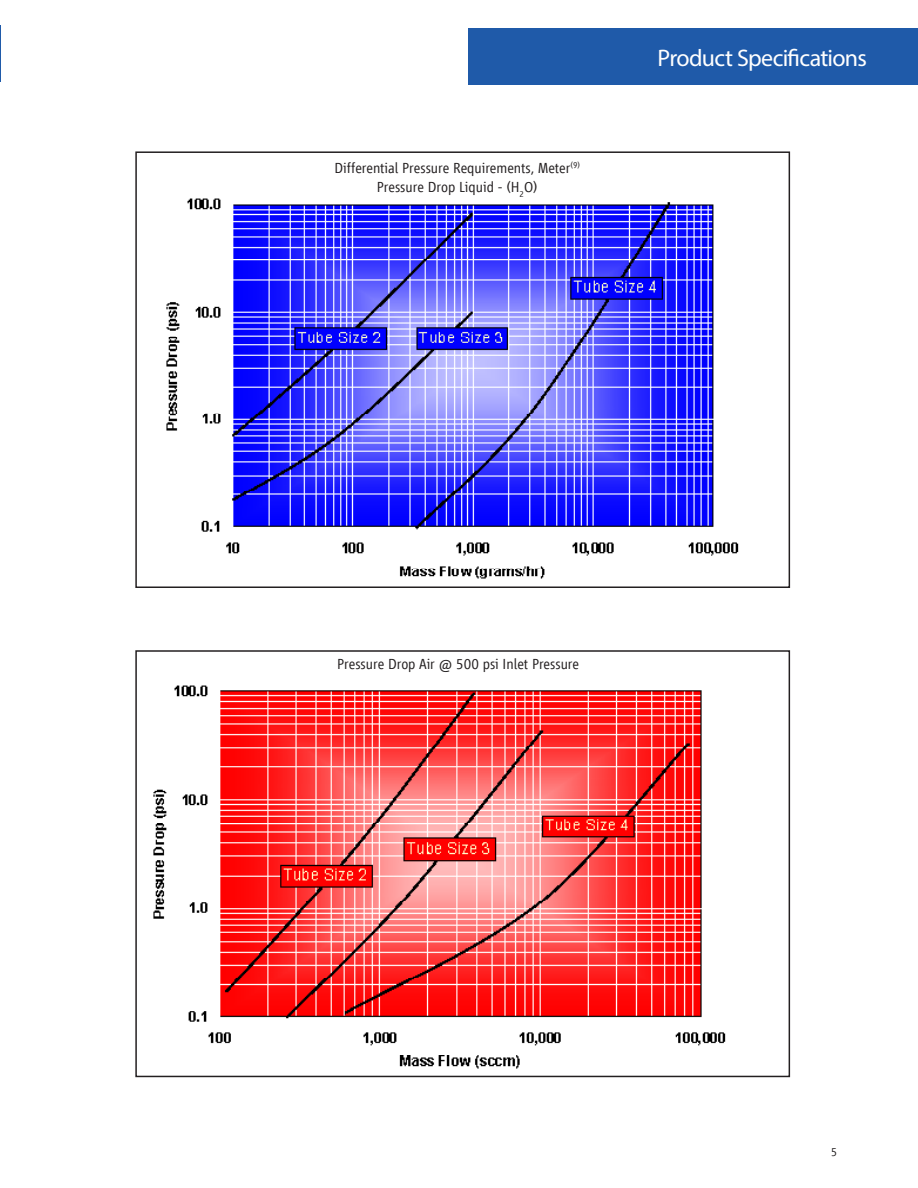
<style>
.page{position:relative;width:918px;height:1188px;background:#fff}
.page>*{position:absolute;margin:0;border:0;box-sizing:border-box;transform-origin:0 0}
.broDS-Mid-page_SH{font:24px "Myriad Pro";letter-spacing:-.03em;color:#fff}
.t1{font:300 15px "Vialog LT";color:#231f20}
.t2{font:300 12px "Vialog LT";color:#231f20}
</style>
<div class="page">
<hr style="left:0;top:25px;width:1px;height:57px;background:#1f5aa9">
<img style="left:166px;top:198px;width:573px;height:381px">
<img style="left:147px;top:685px;width:586px;height:393px">
<div style="left:469px;top:28px;width:449px;height:57px;background:#1f5aa9"></div>
<div style="left:135px;top:151px;width:655px;height:437px;border:2px solid #231f20"></div>
<div style="left:135px;top:650px;width:655px;height:427px;border:2px solid #231f20"></div>
<p class="t1" style="left:334px;top:159px;width:247px">Differential Pressure Requirements, Meter<sup>(9)</sup></p>
<p class="t1" style="left:377px;top:179px;width:162px">Pressure Drop Liquid - (H<sub>2</sub>O)</p>
<p class="broDS-Mid-page_SH" style="left:658px;top:44px;width:211px">Product Specifications</p>
<p class="t1" style="left:337px;top:656px;width:243px">Pressure Drop Air @ 500 psi Inlet Pressure</p>
<p class="t2" style="left:831px;top:1145px;width:8px">5</p>
</div>
